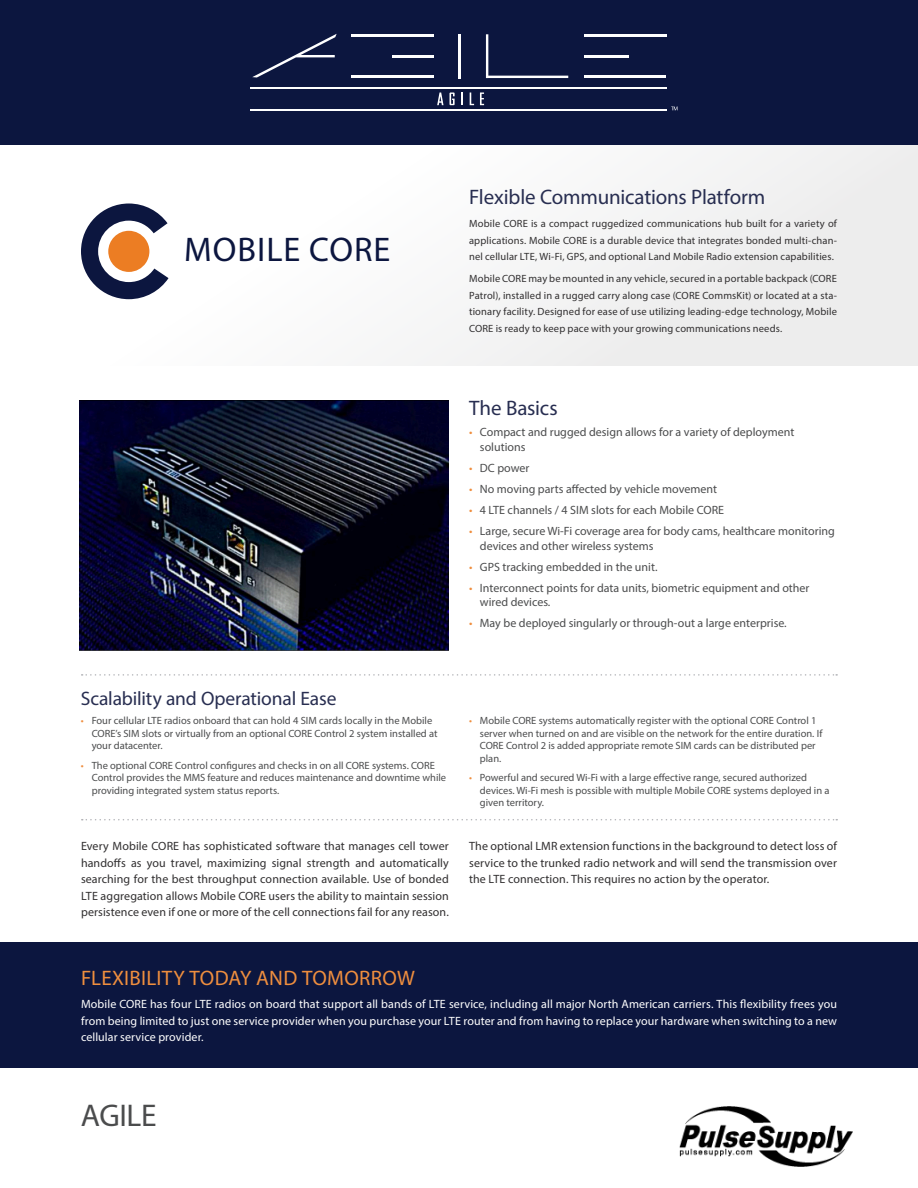
<style>
.page{position:relative;width:918px;height:1188px;background:#fff}
.page>*{position:absolute;margin:0;border:0;box-sizing:border-box;transform-origin:0 0}
.Subhead_1{font:34.35px "Myriad Pro";letter-spacing:.03em;color:#0c163f}
.Body_1{font:31.5px "Myriad Pro";letter-spacing:-.01em;color:#4b4c4d}
.Subhead_2{font:21px "Myriad Pro";letter-spacing:-.01em;color:#282e51}
.Subhead_2-2{font:21px "Myriad Pro";letter-spacing:.01em;color:#ef8e3e}
.Subhead_2-3{font:19.5px "Myriad Pro";letter-spacing:-.005em;color:#282e51}
.Body_2{font:12px/16.5px "Myriad Pro";letter-spacing:.01em;color:#312f30;text-align:justify}
.t1{font:12px/14.4px "Myriad Pro";color:#4b4c4d}
.Body_2-2{font:12px/16.5px "Myriad Pro";letter-spacing:.01em;color:#fff;text-align:justify}
.t2{font:10.5px/12.6px "Myriad Pro";color:#4b4c4d}
.Body_2-3{font:10.5px/16.5px "Myriad Pro";letter-spacing:.015em;color:#312f30;text-align:justify}
.s1{color:#ef8e3e}
</style>
<div class="page">
<div style="left:0;top:144px;width:918px;height:222px;background:#f8f8f8"></div>
<svg style="left:82px;top:819px;width:755px;height:1px"></svg>
<div style="left:0;top:0;width:918px;height:144px;background:#0c163f"></div>
<svg style="left:437px;top:93px;width:7px;height:12px"></svg>
<svg style="left:450px;top:93px;width:5px;height:12px"></svg>
<svg style="left:461px;top:93px;width:2px;height:12px"></svg>
<svg style="left:470px;top:93px;width:4px;height:12px"></svg>
<svg style="left:480px;top:93px;width:4px;height:12px"></svg>
<svg style="left:252px;top:34px;width:85px;height:44px"></svg>
<hr style="left:351px;top:35px;width:83px;height:2px;background:#fff">
<hr style="left:393px;top:55px;width:41px;height:2px;background:#fff">
<hr style="left:351px;top:75px;width:83px;height:2px;background:#fff">
<hr style="left:458px;top:34px;width:3px;height:44px;background:#fff">
<svg style="left:486px;top:34px;width:82px;height:44px"></svg>
<hr style="left:584px;top:35px;width:82px;height:2px;background:#fff">
<hr style="left:585px;top:55px;width:44px;height:2px;background:#fff">
<hr style="left:585px;top:75px;width:81px;height:3px;background:#fff">
<hr style="left:251px;top:88px;width:416px;height:1px;background:#fff">
<hr style="left:251px;top:109px;width:416px;height:1px;background:#fff">
<svg style="left:81px;top:204px;width:88px;height:95px"></svg>
<svg style="left:82px;top:674px;width:755px;height:2px"></svg>
<div style="left:0;top:942px;width:918px;height:126px;background:#0c163f"></div>
<svg style="left:671px;top:106px;width:6px;height:4px"></svg>
<img style="left:80px;top:400px;width:368px;height:251px">
<img style="left:679px;top:1106px;width:173px;height:61px">
<p class="Subhead_1" style="left:184px;top:228px;width:208px">MOBILE CORE</p>
<p class="Subhead_2" style="left:469px;top:184px;width:298px">Flexible Communications Platform</p>
<p class="Body_2-3" style="left:469px;top:215px;width:369px">Mobile CORE is a compact ruggedized communications hub built for a variety of applications. Mobile CORE is a durable device that integrates bonded multi-chan&shy;nel cellular LTE, Wi-Fi, GPS, and optional Land Mobile Radio extension capabilities.</p>
<p class="Body_2-3" style="left:469px;top:270px;width:369px">Mobile CORE may be mounted in any vehicle, secured in a portable backpack (CORE Patrol), installed in a rugged carry along case (CORE CommsKit) or located at a sta&shy;tionary facility. Designed for ease of use utilizing leading-edge technology, Mobile CORE is ready to keep pace with your growing communications needs.</p>
<p class="Subhead_2" style="left:469px;top:395px;width:90px">The Basics</p>
<p class="t1" style="left:480px;top:425px;width:316px;text-indent:-11px"><span class="s1">•</span> Compact and rugged design allows for a variety of deployment solutions</p>
<p class="t1" style="left:469px;top:460px;width:62px"><span class="s1">•</span> DC power</p>
<p class="t1" style="left:469px;top:482px;width:249px"><span class="s1">•</span> No moving parts affected by vehicle movement</p>
<p class="t1" style="left:469px;top:503px;width:257px"><span class="s1">•</span> 4 LTE channels / 4 SIM slots for each Mobile CORE</p>
<p class="t1" style="left:480px;top:524px;width:356px;text-indent:-11px"><span class="s1">•</span> Large, secure Wi-Fi coverage area for body cams, healthcare monitoring devices and other wireless systems</p>
<p class="t1" style="left:469px;top:559px;width:190px"><span class="s1">•</span> GPS tracking embedded in the unit.</p>
<p class="t1" style="left:480px;top:581px;width:331px;text-indent:-11px"><span class="s1">•</span> Interconnect points for data units, biometric equipment and other wired devices.</p>
<p class="t1" style="left:469px;top:616px;width:319px"><span class="s1">•</span> May be deployed singularly or through-out a large enterprise.</p>
<p class="Subhead_2-3" style="left:81px;top:686px;width:257px">Scalability and Operational Ease</p>
<p class="t2" style="left:92px;top:714px;width:347px;text-indent:-11px"><span class="s1">•</span> Four cellular LTE radios onboard that can hold 4 SIM cards locally in the Mobile<br>CORE’s SIM slots or virtually from an optional CORE Control 2 system installed at your datacenter.</p>
<p class="t2" style="left:92px;top:759px;width:356px;text-indent:-11px"><span class="s1">•</span> The optional CORE Control configures and checks in on all CORE systems. CORE<br>Control provides the MMS feature and reduces maintenance and downtime while providing integrated system status reports.</p>
<p class="t2" style="left:480px;top:714px;width:344px;text-indent:-11px"><span class="s1">•</span> Mobile CORE systems automatically register with the optional CORE Control 1 server when turned on and are visible on the network for the entire duration. If CORE Control 2 is added appropriate remote SIM cards can be distributed per plan.</p>
<p class="t2" style="left:480px;top:771px;width:351px;text-indent:-11px"><span class="s1">•</span> Powerful and secured Wi-Fi with a large effective range, secured authorized devices. Wi-Fi mesh is possible with multiple Mobile CORE systems deployed in a given territory.</p>
<p class="Body_2" style="left:81px;top:838px;width:369px">Every Mobile CORE has sophisticated software that manages cell tower handoffs as you travel, maximizing signal strength and automatically searching for the best throughput connection available. Use of bonded LTE aggregation allows Mobile CORE users the ability to maintain session persistence even if one or more of the cell connections fail for any reason.</p>
<p class="Body_2" style="left:469px;top:838px;width:369px">The optional LMR extension functions in the background to detect loss of service to the trunked radio network and will send the transmission over the LTE connection. This requires no action by the operator.</p>
<p class="Subhead_2-2" style="left:81px;top:965px;width:335px">FLEXIBILITY TODAY AND TOMORROW</p>
<p class="Body_2-2" style="left:81px;top:996px;width:758px">Mobile CORE has four LTE radios on board that support all bands of LTE service, including all major North American carriers. This flexibility frees you from being limited to just one service provider when you purchase your LTE router and from having to replace your hardware when switching to a new cellular service provider.</p>
<p class="Body_1" style="left:81px;top:1096px;width:77px">AGILE</p>
</div>
